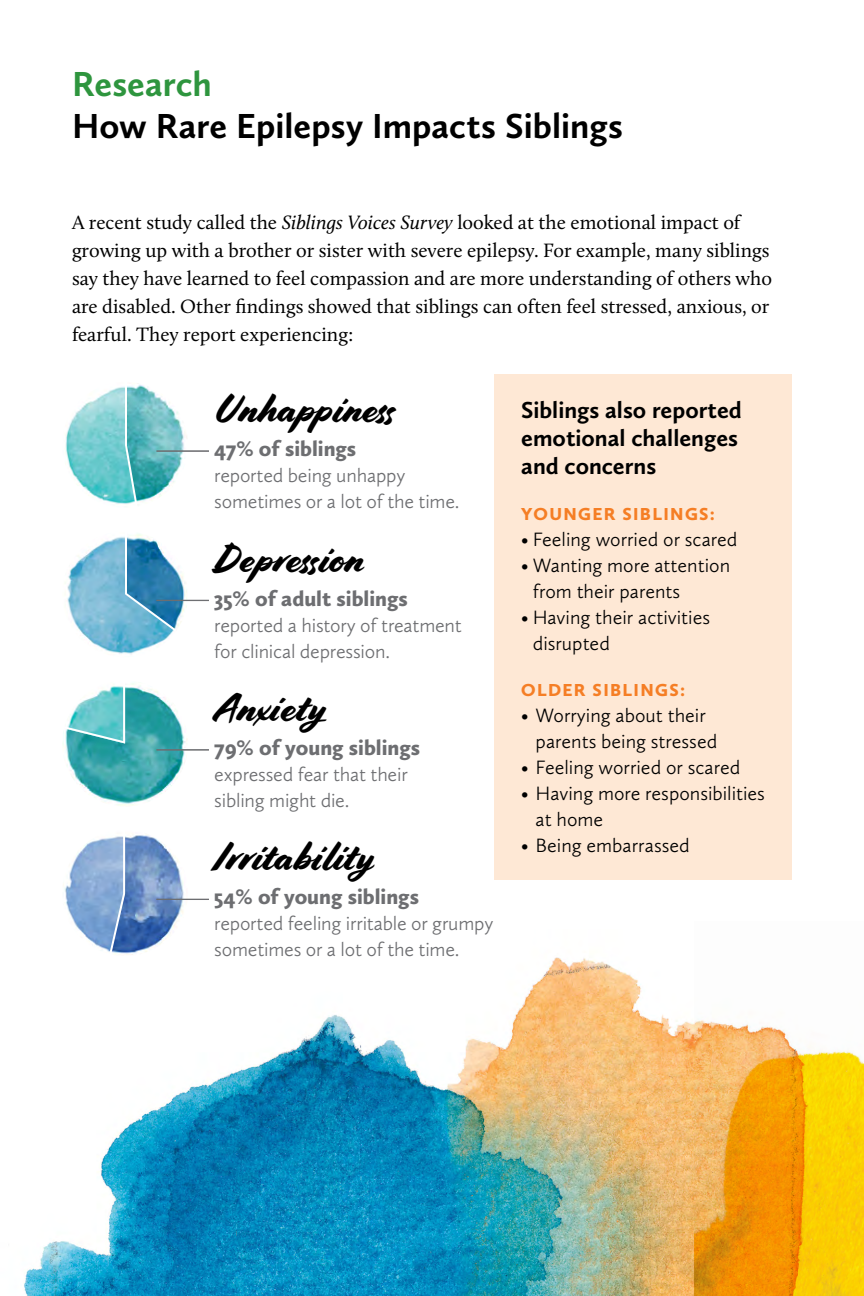
<style>
.page{position:relative;width:864px;height:1296px;background:#fff}
.page>*{position:absolute;margin:0;border:0;box-sizing:border-box;transform-origin:0 0}
.t1{font:40px "Cortado";color:#000}
.t2{font:700 36px "Calluna Sans";color:#000}
.t3{font:700 36px "Calluna Sans";color:#2e953e}
.t4{font:700 24px/28px "Calluna Sans";color:#000}
.t5{font:900 22px "Calluna Sans";color:#6d6e71}
.t6{font:20px/28px "Calluna";color:#000}
.t7{font:300 20px/26px "Calluna Sans";color:#000}
.t8{font:300 20px/26px "Calluna Sans";letter-spacing:-.01em;color:#6d6e71}
.t9{font:900 18px "Calluna Sans";letter-spacing:.075em;color:#f57e25}
.s1{font-style:italic}
</style>
<div class="page">
<img style="left:24px;top:957px;width:670px;height:339px">
<img style="left:694px;top:1020px;width:170px;height:276px">
<img style="left:65px;top:386px;width:59px;height:118px">
<img style="left:139px;top:384px;width:49px;height:117px">
<svg style="left:124px;top:385px;width:15px;height:119px;background:#69bfc3"></svg>
<img style="left:67px;top:536px;width:105px;height:119px">
<img style="left:179px;top:572px;width:9px;height:51px">
<svg style="left:124px;top:534px;width:55px;height:99px"></svg>
<img style="left:65px;top:683px;width:122px;height:123px">
<svg style="left:63px;top:683px;width:63px;height:62px"></svg>
<img style="left:63px;top:838px;width:45px;height:113px">
<img style="left:126px;top:835px;width:62px;height:120px">
<svg style="left:108px;top:836px;width:18px;height:122px;background:#8aa9d2"></svg>
<hr style="left:156px;top:451px;width:53px;height:1px;background:#6d6e71">
<hr style="left:156px;top:600px;width:53px;height:1px;background:#6d6e71">
<hr style="left:156px;top:750px;width:53px;height:1px;background:#6d6e71">
<hr style="left:156px;top:749px;width:53px;height:1px;background:#6d6e71">
<hr style="left:156px;top:899px;width:53px;height:1px;background:#6d6e71">
<div style="left:494px;top:375px;width:298px;height:505px;background:#fee8d5"></div>
<h2 class="t3" style="left:72px;top:62px;width:141px">Research</h2>
<h2 class="t2" style="left:72px;top:104px;width:552px">How Rare Epilepsy Impacts Siblings</h2>
<p class="t6" style="left:72px;top:209px;width:702px">A recent study called the <span class="s1">Siblings Voices Survey</span> looked at the emotional impact of growing up with a brother or sister with severe epilepsy. For example, many siblings say they have learned to feel compassion and are more understanding of others who are disabled. Other findings showed that siblings can often feel stressed, anxious, or fearful. They report experiencing:</p>
<h1 class="t1" style="left:214px;top:386px;width:186px">Unhappiness</h1>
<p class="t5" style="left:214px;top:435px;width:144px">47% of siblings</p>
<p class="t8" style="left:214px;top:462px;width:247px">reported being unhappy sometimes or a lot of the time.</p>
<h1 class="t1" style="left:214px;top:535px;width:152px">Depression</h1>
<p class="t5" style="left:214px;top:585px;width:195px">35% of adult siblings</p>
<p class="t8" style="left:214px;top:612px;width:249px">reported a history of treatment for clinical depression.</p>
<h1 class="t1" style="left:214px;top:684px;width:113px">Anxiety</h1>
<p class="t5" style="left:214px;top:734px;width:207px">79% of young siblings</p>
<p class="t8" style="left:214px;top:761px;width:195px">expressed fear that their sibling might die.</p>
<h1 class="t1" style="left:214px;top:834px;width:161px">Irritability</h1>
<p class="t5" style="left:214px;top:883px;width:206px">54% of young siblings</p>
<p class="t8" style="left:214px;top:910px;width:281px">reported feeling irritable or grumpy sometimes or a lot of the time.</p>
<p class="t4" style="left:521px;top:395px;width:222px">Siblings also reported emotional challenges and concerns</p>
<p class="t9" style="left:521px;top:502px;width:195px">YOUNGER SIBLINGS:</p>
<p class="t7" style="left:521px;top:526px;width:218px">• Feeling worried or scared</p>
<p class="t7" style="left:533px;top:552px;width:199px;text-indent:-12px">• Wanting more attention from their parents</p>
<p class="t7" style="left:533px;top:604px;width:179px;text-indent:-12px">• Having their activities disrupted</p>
<p class="t9" style="left:521px;top:678px;width:165px">OLDER SIBLINGS:</p>
<p class="t7" style="left:536px;top:702px;width:183px;text-indent:-14px">• Worrying about their parents being stressed</p>
<p class="t7" style="left:521px;top:754px;width:221px">• Feeling worried or scared</p>
<p class="t7" style="left:536px;top:780px;width:231px;text-indent:-14px">• Having more responsibilities at home</p>
<p class="t7" style="left:521px;top:832px;width:170px">• Being embarrassed</p>
</div>
